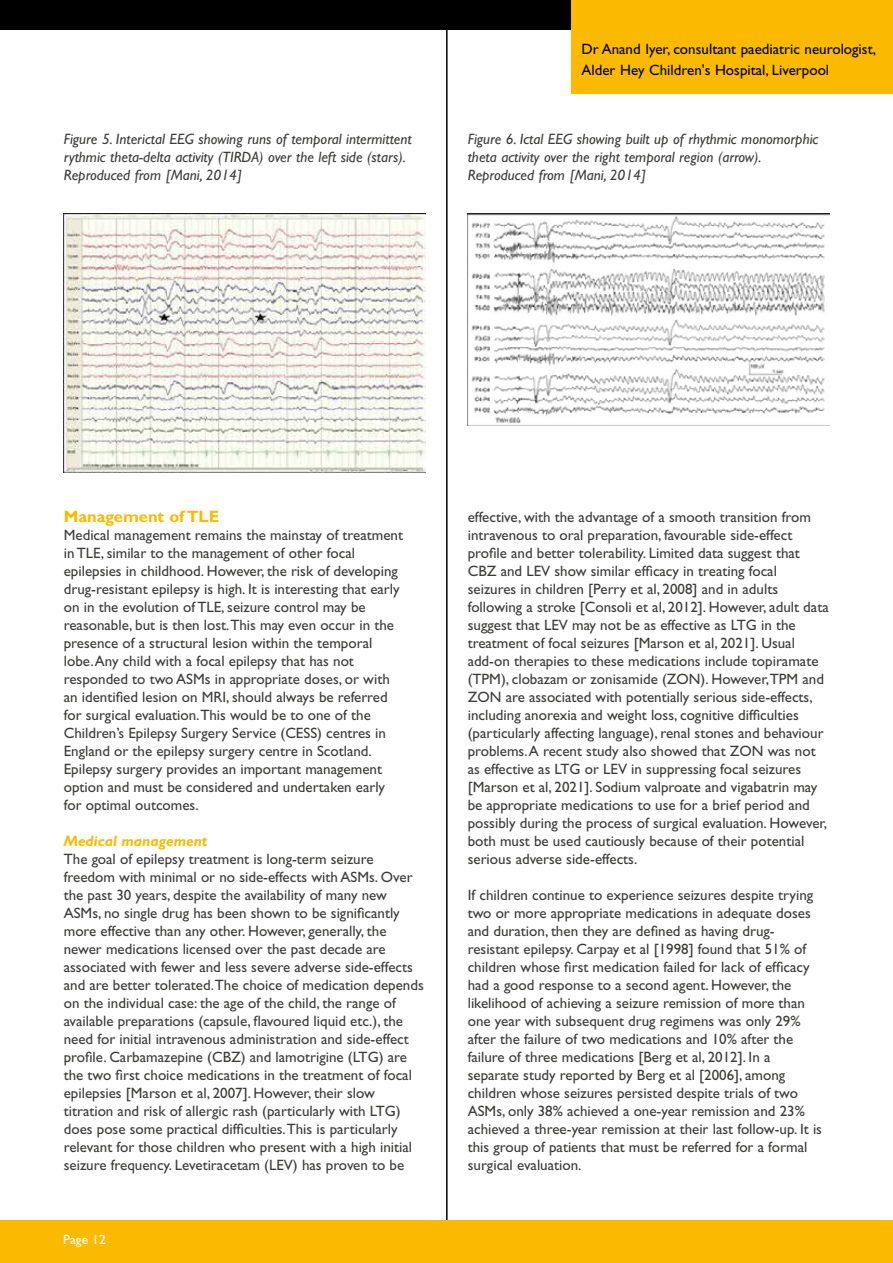
<style>
.page{position:relative;width:893px;height:1263px;background:#fff}
.page>*{position:absolute;margin:0;border:0;box-sizing:border-box;transform-origin:0 0}
.t1{font:700 16.5px "Gill Sans Std";color:#fbba00}
.t2{font:15px/18px "Gill Sans Std";color:#3c3c3b}
.t3{font:italic 15px/18px "Gill Sans Std";color:#3c3c3b}
.t4{font:15px/21px "Gill Sans Std";color:#000}
.t5{font:italic 700 15px "Gill Sans Std";color:#fbba00}
.t6{font:13.5px "Gill Sans Std";color:#fff}
</style>
<div class="page">
<hr style="left:446px;top:0;width:2px;height:1233px;background:#000">
<div style="left:0;top:0;width:893px;height:30px;background:#000"></div>
<div style="left:0;top:1220px;width:893px;height:43px;background:#fbba00"></div>
<img style="left:64px;top:213px;width:361px;height:259px">
<img style="left:468px;top:214px;width:361px;height:211px">
<div style="left:571px;top:0;width:322px;height:94px;background:#fbba00"></div>
<p class="t4" style="left:581px;top:38px;width:296px">Dr Anand Iyer, consultant paediatric neurologist,<br>Alder Hey Children's Hospital, Liverpool</p>
<p class="t3" style="left:64px;top:130px;width:349px">Figure 5. Interictal EEG showing runs of temporal intermittent rythmic theta-delta activity (TIRDA) over the left side (stars).<br>Reproduced from [Mani, 2014]</p>
<p class="t3" style="left:468px;top:130px;width:352px">Figure 6. Ictal EEG showing built up of rhythmic monomorphic theta activity over the right temporal region (arrow).<br>Reproduced from [Mani, 2014]</p>
<p class="t1" style="left:64px;top:507px;width:157px">Management of TLE</p>
<p class="t2" style="left:64px;top:526px;width:341px">Medical management remains the mainstay of treatment in TLE, similar to the management of other focal epilepsies in childhood. However, the risk of developing drug-resistant epilepsy is high. It is interesting that early on in the evolution of TLE, seizure control may be reasonable, but is then lost.This may even occur in the presence of a structural lesion within the temporal lobe. Any child with a focal epilepsy that has not responded to two ASMs in appropriate doses, or with an identified lesion on MRI, should always be referred for surgical evaluation.This would be to one of the Children’s Epilepsy Surgery Service (CESS) centres in England or the epilepsy surgery centre in Scotland.<br>Epilepsy surgery provides an important management option and must be considered and undertaken early for optimal outcomes.</p>
<p class="t5" style="left:64px;top:832px;width:145px">Medical management</p>
<p class="t2" style="left:64px;top:850px;width:362px">The goal of epilepsy treatment is long-term seizure freedom with minimal or no side-effects with ASMs. Over the past 30 years, despite the availability of many new ASMs, no single drug has been shown to be significantly more effective than any other. However, generally, the newer medications licensed over the past decade are associated with fewer and less severe adverse side-effects and are better tolerated.The choice of medication depends on the individual case: the age of the child, the range of available preparations (capsule, flavoured liquid etc.), the need for initial intravenous administration and side-effect profile. Carbamazepine (CBZ) and lamotrigine (LTG) are the two first choice medications in the treatment of focal epilepsies [Marson et al, 2007]. However, their slow titration and risk of allergic rash (particularly with LTG) does pose some practical difficulties.This is particularly relevant for those children who present with a high initial seizure frequency. Levetiracetam (LEV) has proven to be</p>
<p class="t6" style="left:63px;top:1231px;width:44px">Page 12</p>
<p class="t2" style="left:468px;top:508px;width:362px">effective, with the advantage of a smooth transition from intravenous to oral preparation, favourable side-effect profile and better tolerability. Limited data suggest that CBZ and LEV show similar efficacy in treating focal seizures in children [Perry et al, 2008] and in adults following a stroke [Consoli et al, 2012]. However, adult data suggest that LEV may not be as effective as LTG in the treatment of focal seizures [Marson et al, 2021]. Usual add-on therapies to these medications include topiramate (TPM), clobazam or zonisamide (ZON). However,TPM and ZON are associated with potentially serious side-effects, including anorexia and weight loss, cognitive difficulties (particularly affecting language), renal stones and behaviour problems. A recent study also showed that ZON was not as effective as LTG or LEV in suppressing focal seizures [Marson et al, 2021]. Sodium valproate and vigabatrin may be appropriate medications to use for a brief period and possibly during the process of surgical evaluation. However, both must be used cautiously because of their potential serious adverse side-effects.</p>
<p class="t2" style="left:468px;top:886px;width:356px">If children continue to experience seizures despite trying two or more appropriate medications in adequate doses and duration, then they are defined as having drug&shy;resistant epilepsy. Carpay et al [1998] found that 51% of children whose first medication failed for lack of efficacy had a good response to a second agent. However, the likelihood of achieving a seizure remission of more than one year with subsequent drug regimens was only 29% after the failure of two medications and 10% after the failure of three medications [Berg et al, 2012]. In a separate study reported by Berg et al [2006], among children whose seizures persisted despite trials of two ASMs, only 38% achieved a one-year remission and 23% achieved a three-year remission at their last follow-up. It is this group of patients that must be referred for a formal surgical evaluation.</p>
</div>
